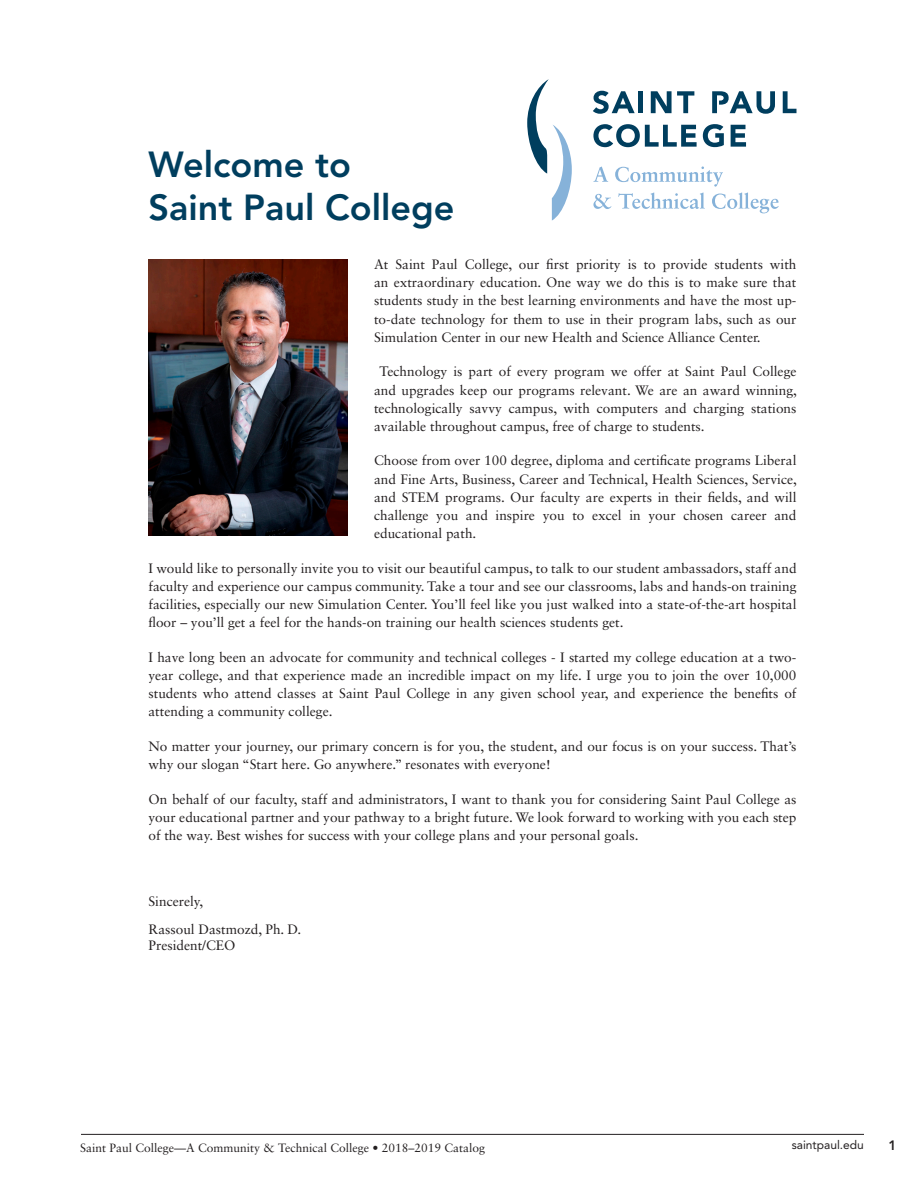
<style>
.page{position:relative;width:918px;height:1188px;background:#fff}
.page>*{position:absolute;margin:0;border:0;box-sizing:border-box;transform-origin:0 0}
.Shaded_main_heading{font:800 36px/43.2px "Avenir LT Std";color:#003e5e}
.General_Info_Body{font:13.65px/18.1px "Sabon LT Std";color:#231f20;text-align:justify}
.t1{font:800 13.5px "Avenir LT Std";color:#231f20}
.t2{font:12px "Sabon";color:#231f20}
.t3{font:12px "Avenir LT Std";color:#231f20}
</style>
<div class="page">
<hr style="left:81px;top:1134px;width:783px;height:1px;background:#231f20">
<img style="left:148px;top:260px;width:199px;height:276px">
<svg style="left:703px;top:124px;width:21px;height:23px"></svg>
<svg style="left:527px;top:79px;width:45px;height:142px"></svg>
<svg style="left:593px;top:91px;width:42px;height:23px"></svg>
<div style="left:638px;top:91px;width:5px;height:22px;background:#003e5e"></div>
<svg style="left:651px;top:91px;width:43px;height:22px"></svg>
<svg style="left:783px;top:91px;width:13px;height:22px"></svg>
<svg style="left:593px;top:124px;width:104px;height:23px"></svg>
<svg style="left:731px;top:125px;width:15px;height:22px"></svg>
<svg style="left:593px;top:166px;width:186px;height:47px"></svg>
<svg style="left:712px;top:91px;width:63px;height:23px"></svg>
<p class="Shaded_main_heading" style="left:148px;top:143px;width:308px">Welcome to<br>Saint Paul College</p>
<p class="General_Info_Body" style="left:374px;top:255px;width:424px">At Saint Paul College, our first priority is to provide students with an extraordinary education. One way we do this is to make sure that students study in the best learning environments and have the most up&shy;to-date technology for them to use in their program labs, such as our Simulation Center in our new Health and Science Alliance Center.</p>
<p class="General_Info_Body" style="left:374px;top:362px;width:424px;text-indent:6px">Technology is part of every program we offer at Saint Paul College and upgrades keep our programs relevant. We are an award winning, technologically savvy campus, with computers and charging stations available throughout campus, free of charge to students.</p>
<p class="General_Info_Body" style="left:374px;top:451px;width:424px">Choose from over 100 degree, diploma and certificate programs Liberal and Fine Arts, Business, Career and Technical, Health Sciences, Service, and STEM programs. Our faculty are experts in their fields, and will challenge you and inspire you to excel in your chosen career and educational path.</p>
<p class="General_Info_Body" style="left:148px;top:559px;width:650px">I would like to personally invite you to visit our beautiful campus, to talk to our student ambassadors, staff and faculty and experience our campus community. Take a tour and see our classrooms, labs and hands-on training facilities, especially our new Simulation Center. You’ll feel like you just walked into a state-of-the-art hospital floor – you’ll get a feel for the hands-on training our health sciences students get.</p>
<p class="General_Info_Body" style="left:148px;top:648px;width:650px">I have long been an advocate for community and technical colleges - I started my college education at a two&shy;year college, and that experience made an incredible impact on my life. I urge you to join the over 10,000 students who attend classes at Saint Paul College in any given school year, and experience the benefits of attending a community college.</p>
<p class="General_Info_Body" style="left:148px;top:737px;width:650px">No matter your journey, our primary concern is for you, the student, and our focus is on your success. That’s why our slogan “Start here. Go anywhere.” resonates with everyone!</p>
<p class="General_Info_Body" style="left:148px;top:790px;width:650px">On behalf of our faculty, staff and administrators, I want to thank you for considering Saint Paul College as your educational partner and your pathway to a bright future. We look forward to working with you each step of the way. Best wishes for success with your college plans and your personal goals.</p>
<p class="General_Info_Body" style="left:148px;top:892px;width:56px">Sincerely,</p>
<p class="General_Info_Body" style="left:148px;top:920px;width:154px;line-height:16.6px">Rassoul Dastmozd, Ph. D.<br>President/CEO</p>
<p class="t2" style="left:80px;top:1141px;width:406px">Saint Paul College—A Community &amp; Technical College • 2018–2019 Catalog</p>
<p class="t3" style="left:792px;top:1138px;width:74px">saintpaul.edu</p>
<p class="t1" style="left:888px;top:1138px;width:9px">1</p>
</div>
